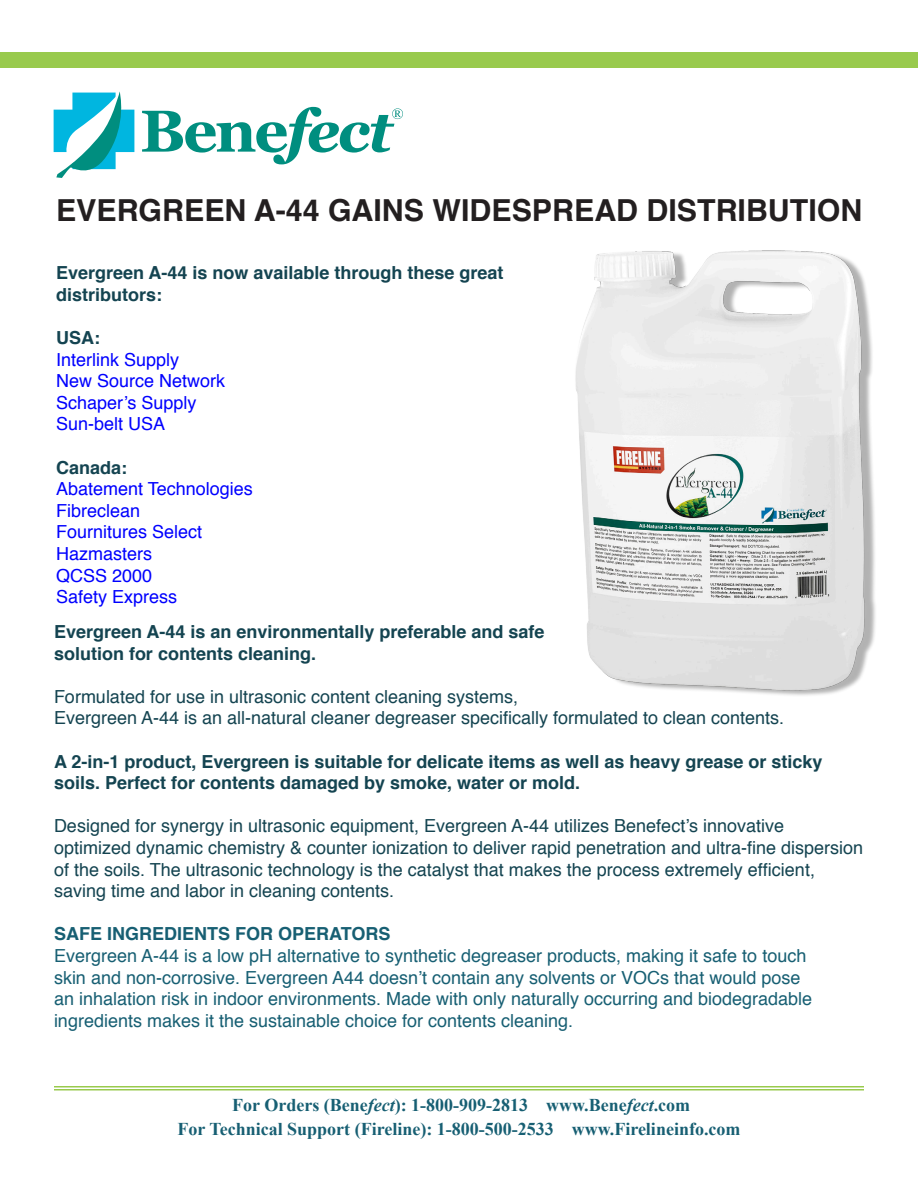
<style>
.page{position:relative;width:918px;height:1188px;background:#fff}
.page>*{position:absolute;margin:0;border:0;box-sizing:border-box;transform-origin:0 0}
.t1{font:700 30.3px "Helvetica";color:#231f20}
.t2{font:18px/21.6px "Helvetica";color:#144451}
.t3{font:18px/21.6px "Helvetica";color:#175f73}
.t4{font:700 18px/21.6px "Helvetica";color:#144451}
.t5{font:18px "Helvetica";color:#00f}
.t6{font:700 18px "Times New Roman";color:#175f73}
.t7{font:700 18px "Helvetica";color:#175f73}
.s1{font-style:italic}
</style>
<div class="page">
<div style="left:0;top:52px;width:918px;height:16px;background:#99ca4d"></div>
<hr style="left:54px;top:1086px;width:810px;height:1px;background:#99ca4d">
<hr style="left:54px;top:1089px;width:810px;height:2px;background:#99ca4d">
<svg style="left:142px;top:107px;width:261px;height:57px"></svg>
<svg style="left:54px;top:91px;width:80px;height:87px"></svg>
<img style="left:575px;top:250px;width:301px;height:446px">
<p class="t1" style="left:56px;top:186px;width:808px">EVERGREEN A-44 GAINS WIDESPREAD DISTRIBUTION</p>
<p class="t4" style="left:56px;top:262px;width:449px">Evergreen A-44 is now available through these great distributors:</p>
<p class="t4" style="left:56px;top:327px;width:45px">USA:</p>
<p class="t5" style="left:56px;top:345px;width:125px">Interlink Supply</p>
<p class="t5" style="left:56px;top:367px;width:171px">New Source Network</p>
<p class="t5" style="left:56px;top:389px;width:142px">Schaper’s Supply</p>
<p class="t5" style="left:56px;top:410px;width:111px">Sun-belt USA</p>
<p class="t4" style="left:56px;top:457px;width:73px">Canada:</p>
<p class="t5" style="left:56px;top:475px;width:198px">Abatement Technologies</p>
<p class="t5" style="left:56px;top:497px;width:86px">Fibreclean</p>
<p class="t5" style="left:56px;top:518px;width:148px">Fournitures Select</p>
<p class="t5" style="left:56px;top:540px;width:98px">Hazmasters</p>
<p class="t5" style="left:56px;top:561px;width:98px">QCSS 2000</p>
<p class="t5" style="left:56px;top:583px;width:123px">Safety Express</p>
<p class="t4" style="left:54px;top:621px;width:492px">Evergreen A-44 is an environmentally preferable and safe solution for contents cleaning.</p>
<p class="t2" style="left:54px;top:686px;width:732px">Formulated for use in ultrasonic content cleaning systems,<br>Evergreen A-44 is an all-natural cleaner degreaser specifically formulated to clean contents.</p>
<p class="t4" style="left:54px;top:751px;width:770px">A 2-in-1 product, Evergreen is suitable for delicate items as well as heavy grease or sticky soils. Perfect for contents damaged by smoke, water or mold.</p>
<p class="t2" style="left:54px;top:816px;width:811px">Designed for synergy in ultrasonic equipment, Evergreen A-44 utilizes Benefect’s innovative optimized dynamic chemistry &amp; counter ionization to deliver rapid penetration and ultra-fine dispersion of the soils. The ultrasonic technology is the catalyst that makes the process extremely efficient, saving time and labor in cleaning contents.</p>
<p class="t7" style="left:54px;top:920px;width:338px">SAFE INGREDIENTS FOR OPERATORS</p>
<p class="t3" style="left:54px;top:945px;width:760px">Evergreen A-44 is a low pH alternative to synthetic degreaser products, making it safe to touch skin and non-corrosive. Evergreen A44 doesn’t contain any solvents or VOCs that would pose an inhalation risk in indoor environments. Made with only naturally occurring and biodegradable ingredients makes it the sustainable choice for contents cleaning.</p>
<p class="t6" style="left:232px;top:1092px;width:460px">For Orders (Bene<span class="s1">fect</span>): 1-800-909-2813 www.Bene<span class="s1">fect</span>.com</p>
<p class="t6" style="left:178px;top:1116px;width:564px">For Technical Support (Fireline): 1-800-500-2533 www.Firelineinfo.com</p>
</div>
